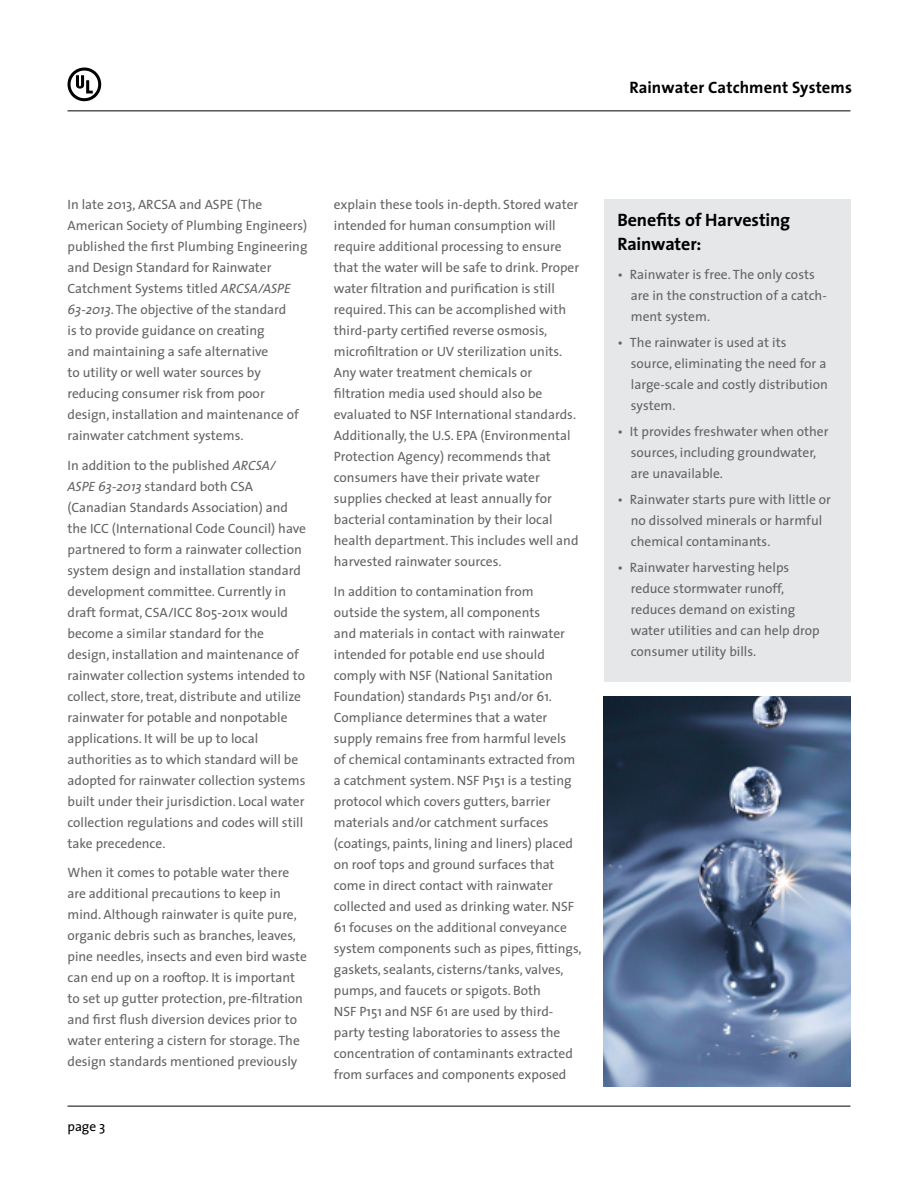
<style>
.page{position:relative;width:918px;height:1188px;background:#fff}
.page>*{position:absolute;margin:0;border:0;box-sizing:border-box;transform-origin:0 0}
.t1{font:700 18px/24px "The Sans";letter-spacing:-.005em;color:#000}
.t2{font:700 16.5px "The Sans";letter-spacing:.005em;color:#000}
.t3{font:13.5px/21px "The Sans";color:#636466}
.t4{font:13.5px "The Sans";color:#000}
.s1{font-style:italic}
</style>
<div class="page">
<hr style="left:68px;top:1106px;width:782px;height:1px;background:#000">
<hr style="left:68px;top:111px;width:782px;height:1px;background:#000">
<svg style="left:67px;top:67px;width:35px;height:35px"></svg>
<div style="left:604px;top:199px;width:246px;height:482px;background:#e6e7e8"></div>
<img style="left:604px;top:697px;width:246px;height:389px">
<p class="t2" style="left:629px;top:77px;width:224px">Rainwater Catchment Systems</p>
<p class="t3" style="left:68px;top:194px;width:242px">In late 2013, ARCSA and ASPE (The American Society of Plumbing Engineers) published the first Plumbing Engineering and Design Standard for Rainwater Catchment Systems titled <span class="s1">ARCSA/ASPE 63-2013</span>. The objective of the standard<br>is to provide guidance on creating<br>and maintaining a safe alternative<br>to utility or well water sources by reducing consumer risk from poor design, installation and maintenance of rainwater catchment systems.</p>
<p class="t3" style="left:68px;top:455px;width:240px">In addition to the published <span class="s1">ARCSA/ ASPE 63-2013</span> standard both CSA (Canadian Standards Association) and the ICC (International Code Council) have partnered to form a rainwater collection system design and installation standard development committee. Currently in draft format, CSA/ICC 805-201x would become a similar standard for the design, installation and maintenance of rainwater collection systems intended to collect, store, treat, distribute and utilize rainwater for potable and nonpotable applications. It will be up to local authorities as to which standard will be adopted for rainwater collection systems built under their jurisdiction. Local water collection regulations and codes will still take precedence.</p>
<p class="t3" style="left:68px;top:862px;width:241px">When it comes to potable water there are additional precautions to keep in mind. Although rainwater is quite pure, organic debris such as branches, leaves, pine needles, insects and even bird waste can end up on a rooftop. It is important to set up gutter protection, pre-filtration and first flush diversion devices prior to water entering a cistern for storage. The design standards mentioned previously</p>
<p class="t4" style="left:68px;top:1117px;width:39px">page 3</p>
<p class="t3" style="left:334px;top:194px;width:247px">explain these tools in-depth. Stored water intended for human consumption will require additional processing to ensure that the water will be safe to drink. Proper water filtration and purification is still required. This can be accomplished with third-party certified reverse osmosis, microfiltration or UV sterilization units.<br>Any water treatment chemicals or filtration media used should also be evaluated to NSF International standards.<br>Additionally, the U.S. EPA (Environmental Protection Agency) recommends that consumers have their private water supplies checked at least annually for bacterial contamination by their local health department. This includes well and harvested rainwater sources.</p>
<p class="t3" style="left:334px;top:581px;width:249px">In addition to contamination from<br>outside the system, all components<br>and materials in contact with rainwater intended for potable end use should comply with NSF (National Sanitation Foundation) standards P151 and/or 61.<br>Compliance determines that a water supply remains free from harmful levels of chemical contaminants extracted from a catchment system. NSF P151 is a testing protocol which covers gutters, barrier materials and/or catchment surfaces (coatings, paints, lining and liners) placed on roof tops and ground surfaces that come in direct contact with rainwater collected and used as drinking water. NSF 61 focuses on the additional conveyance system components such as pipes, fittings, gaskets, sealants, cisterns/tanks, valves, pumps, and faucets or spigots. Both<br>NSF P151 and NSF 61 are used by third&shy;party testing laboratories to assess the concentration of contaminants extracted from surfaces and components exposed</p>
<h1 class="t1" style="left:617px;top:208px;width:174px">Benefits of Harvesting<br>Rainwater:</h1>
<p class="t3" style="left:631px;top:264px;width:197px;text-indent:-14px">• Rainwater is free. The only costs are in the construction of a catch&shy;ment system.</p>
<p class="t3" style="left:631px;top:332px;width:198px;text-indent:-14px">• The rainwater is used at its source, eliminating the need for a large-scale and costly distribution system.</p>
<p class="t3" style="left:631px;top:421px;width:199px;text-indent:-14px">• It provides freshwater when other sources, including groundwater, are unavailable.</p>
<p class="t3" style="left:631px;top:489px;width:202px;text-indent:-14px">• Rainwater starts pure with little or no dissolved minerals or harmful chemical contaminants.</p>
<p class="t3" style="left:631px;top:557px;width:190px;text-indent:-14px">• Rainwater harvesting helps reduce stormwater runoff, reduces demand on existing water utilities and can help drop consumer utility bills.</p>
</div>
